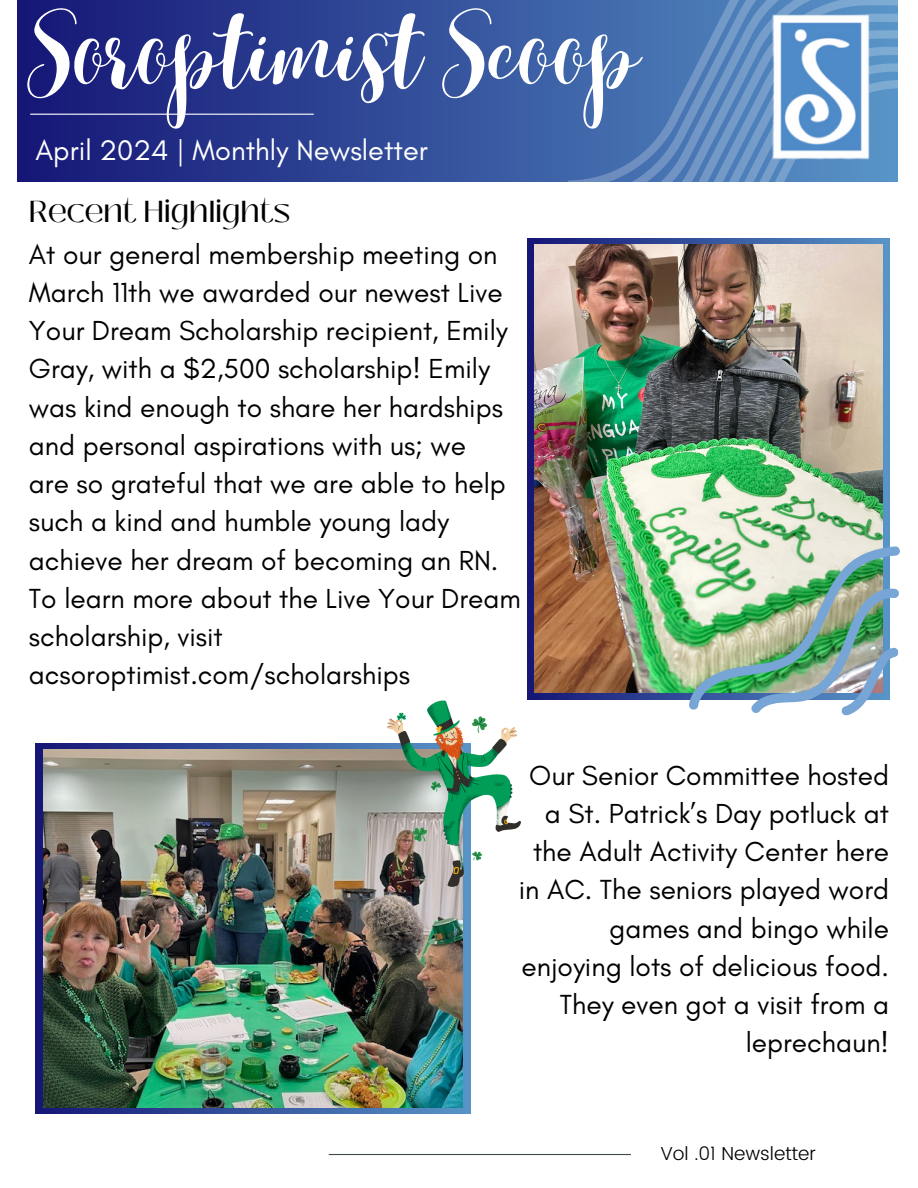
<style>
.page{position:relative;width:918px;height:1188px;background:#fff}
.page>*{position:absolute;margin:0;border:0;box-sizing:border-box;transform-origin:0 0}
.t1{font:300 79.2px "Best";color:#fff}
.t2{font:30.3px "Black Mango";color:#000}
.t3{font:28.8px "Glacial Indifference";color:#fff}
.t4{font:28.05px/38.2px "Glacial Indifference";color:#000}
.t5{font:300 18.75px "Poppins";color:#000}
</style>
<div class="page">
<svg style="left:18px;top:0;width:550px;height:181px;background:#2a3d8f"></svg>
<hr style="left:30px;top:114px;width:284px;height:1px;background:#fff">
<hr style="left:329px;top:1154px;width:302px;height:1px;background:#3e4e40">
<svg style="left:568px;top:0;width:330px;height:14px;background:#5380b9"></svg>
<svg style="left:568px;top:14px;width:330px;height:258px"></svg>
<img style="left:735px;top:9px;width:163px;height:165px">
<svg style="left:528px;top:238px;width:361px;height:462px;background:#3c4f92"></svg>
<img style="left:535px;top:244px;width:347px;height:448px">
<img style="left:689px;top:542px;width:211px;height:174px">
<svg style="left:36px;top:744px;width:434px;height:370px;background:#395494"></svg>
<img style="left:44px;top:749px;width:418px;height:358px">
<img style="left:387px;top:700px;width:134px;height:186px">
<h2 class="t1" style="left:28px;top:6px;width:614px">Soroptimist Scoop</h2>
<h2 class="t3" style="left:36px;top:132px;width:394px">April 2024 | Monthly Newsletter</h2>
<p class="t2" style="left:29px;top:189px;width:263px">Recent Highlights</p>
<p class="t4" style="left:29px;top:235px;width:493px">At our general membership meeting on March 11th we awarded our newest Live Your Dream Scholarship recipient, Emily Gray, with a $2,500 scholarship! Emily was kind enough to share her hardships and personal aspirations with us; we<br>are so grateful that we are able to help such a kind and humble young lady achieve her dream of becoming an RN.<br>To learn more about the Live Your Dream scholarship, visit acsoroptimist.com/scholarships</p>
<p class="t4" style="left:519px;top:756px;width:372px;text-align:right">Our Senior Committee hosted a St. Patrick’s Day potluck at the Adult Activity Center here in AC. The seniors played word games and bingo while enjoying lots of delicious food.<br>They even got a visit from a leprechaun!</p>
<p class="t5" style="left:660px;top:1142px;width:157px">Vol .01 Newsletter</p>
</div>
